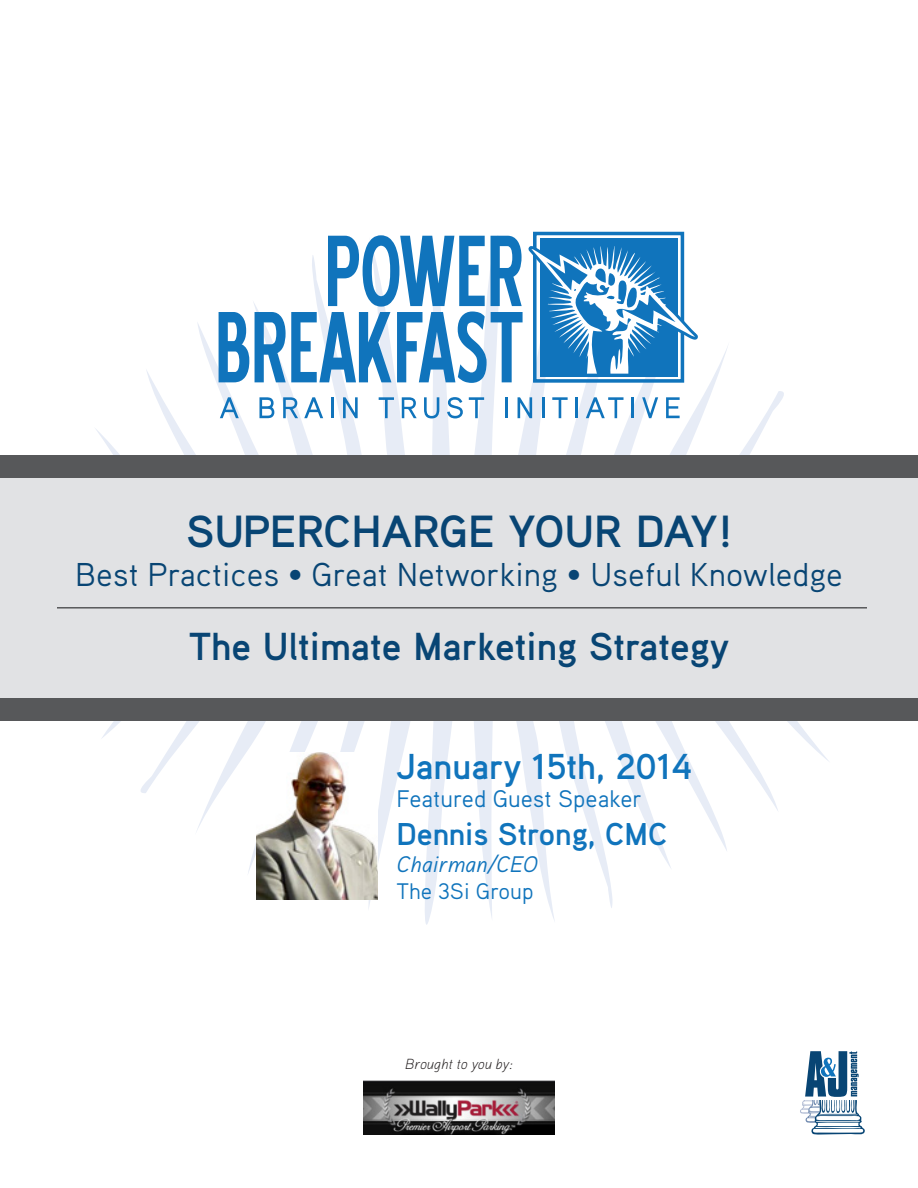
<style>
.page{position:relative;width:918px;height:1188px;background:#fff}
.page>*{position:absolute;margin:0;border:0;box-sizing:border-box;transform-origin:0 0}
.t1{font:700 45px "Aaux Pro";color:#084574}
.t2{font:700 39px "Aaux Pro";color:#084574}
.t3{font:700 36px "Aaux Pro";color:#1074bc}
.t4{font:33px "Aaux Pro";color:#084574}
.t5{font:700 31.5px "Aaux Pro";color:#1074bc}
.t6{font:24px "Aaux Pro";color:#1074bc}
.t7{font:italic 22.5px "Aaux Pro";color:#1074bc}
.t8{font:22.5px "Aaux Pro";color:#1074bc}
.t9{font:italic 300 14.7px "Aaux Pro";color:#231f20}
</style>
<div class="page">
<svg style="left:800px;top:1051px;width:65px;height:84px"></svg>
<img style="left:363px;top:1080px;width:192px;height:54px">
<svg style="left:102px;top:721px;width:727px;height:204px"></svg>
<svg style="left:95px;top:302px;width:689px;height:153px"></svg>
<img style="left:257px;top:752px;width:121px;height:147px">
<svg style="left:220px;top:397px;width:19px;height:21px"></svg>
<svg style="left:259px;top:397px;width:15px;height:21px"></svg>
<svg style="left:283px;top:397px;width:15px;height:21px"></svg>
<svg style="left:304px;top:397px;width:19px;height:21px"></svg>
<hr style="left:331px;top:397px;width:3px;height:21px;background:#1074bc">
<svg style="left:343px;top:397px;width:15px;height:21px"></svg>
<svg style="left:379px;top:397px;width:15px;height:21px"></svg>
<svg style="left:402px;top:397px;width:15px;height:21px"></svg>
<svg style="left:424px;top:397px;width:15px;height:21px"></svg>
<svg style="left:447px;top:397px;width:16px;height:21px"></svg>
<svg style="left:469px;top:397px;width:15px;height:21px"></svg>
<hr style="left:505px;top:397px;width:3px;height:21px;background:#1074bc">
<svg style="left:518px;top:397px;width:14px;height:21px"></svg>
<hr style="left:542px;top:397px;width:2px;height:21px;background:#1074bc">
<svg style="left:552px;top:397px;width:16px;height:21px"></svg>
<hr style="left:576px;top:397px;width:2px;height:21px;background:#1074bc">
<svg style="left:586px;top:397px;width:38px;height:21px"></svg>
<hr style="left:631px;top:397px;width:3px;height:21px;background:#1074bc">
<svg style="left:642px;top:397px;width:16px;height:21px"></svg>
<svg style="left:666px;top:397px;width:14px;height:21px"></svg>
<svg style="left:219px;top:312px;width:30px;height:70px"></svg>
<svg style="left:255px;top:234px;width:451px;height:149px"></svg>
<div style="left:0;top:472px;width:918px;height:227px;background:#e1e2e4"></div>
<hr style="left:57px;top:607px;width:810px;height:2px;background:#57585a">
<div style="left:0;top:455px;width:918px;height:22px;background:#57585a"></div>
<div style="left:0;top:699px;width:918px;height:22px;background:#57585a"></div>
<p class="t1" style="left:186px;top:502px;width:547px">SUPERCHARGE YOUR DAY!</p>
<p class="t4" style="left:75px;top:554px;width:769px">Best Practices • Great Networking • Useful Knowledge</p>
<p class="t2" style="left:189px;top:622px;width:542px">The Ultimate Marketing Strategy</p>
<p class="t3" style="left:396px;top:743px;width:297px">January 15th, 2014</p>
<p class="t6" style="left:396px;top:784px;width:247px">Featured Guest Speaker</p>
<p class="t5" style="left:396px;top:814px;width:273px">Dennis Strong, CMC</p>
<p class="t7" style="left:396px;top:850px;width:143px">Chairman/CEO</p>
<p class="t8" style="left:396px;top:877px;width:139px">The 3Si Group</p>
<p class="t9" style="left:405px;top:1055px;width:109px">Brought to you by:</p>
</div>
